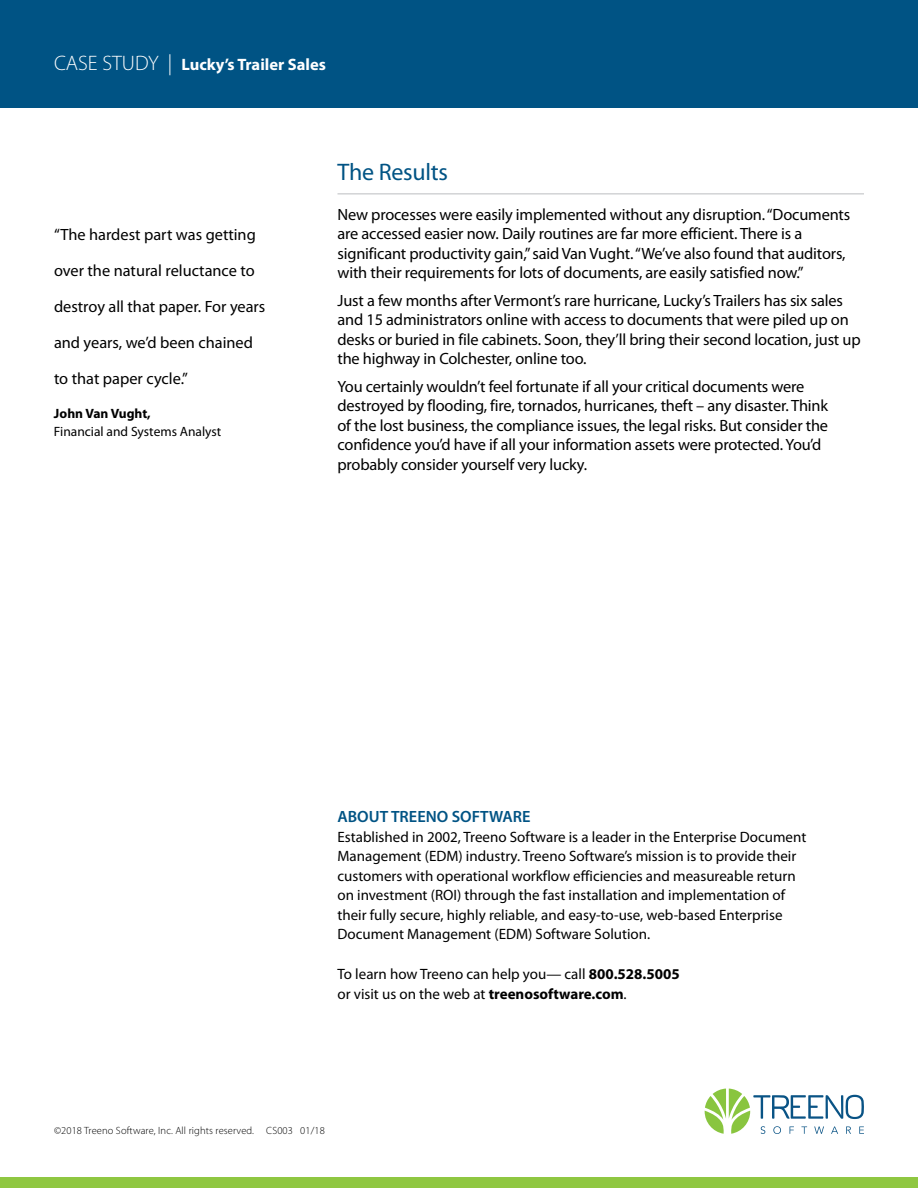
<style>
.page{position:relative;width:918px;height:1188px;background:#fff}
.page>*{position:absolute;margin:0;border:0;box-sizing:border-box;transform-origin:0 0}
.t1{font:24px "Myriad Pro";letter-spacing:-.01em;color:#005384}
.t2{font:700 16.5px "Myriad Pro";color:#fff}
.t3{font:16.35px/19.5px "Myriad Pro";letter-spacing:-.01em;color:#000}
.t4{font:600 16.35px "Myriad Pro";color:#005384}
.t5{font:15px/19.5px "Myriad Pro";color:#000}
.t6{font:13.5px "Myriad Pro";color:#000}
.t7{font:700 13.5px "Myriad Pro";color:#000}
.t8{font:300 10.5px "Myriad Pro";letter-spacing:.01em;color:#000}
.s1{font-weight:300;font-size:21px}
.s2{font-weight:700}
</style>
<div class="page">
<div style="left:0;top:1177px;width:918px;height:11px;background:#8fc741"></div>
<div style="left:0;top:0;width:918px;height:108px;background:#005384"></div>
<svg style="left:705px;top:1089px;width:159px;height:45px"></svg>
<hr style="left:338px;top:193px;width:526px;height:1px;background:#bbbdc0">
<p class="t2" style="left:54px;top:58px;width:273px"><span class="s1">CASE STUDY |</span> Lucky’s Trailer Sales</p>
<p class="t3" style="left:54px;top:226px;width:203px">“The hardest part was getting</p>
<p class="t3" style="left:54px;top:262px;width:202px">over the natural reluctance to</p>
<p class="t3" style="left:54px;top:298px;width:213px">destroy all that paper. For years</p>
<p class="t3" style="left:54px;top:334px;width:201px">and years, we’d been chained</p>
<p class="t3" style="left:54px;top:370px;width:136px">to that paper cycle.”</p>
<p class="t7" style="left:54px;top:409px;width:98px">John Van Vught,</p>
<p class="t6" style="left:54px;top:426px;width:169px">Financial and Systems Analyst</p>
<h1 class="t1" style="left:338px;top:162px;width:112px">The Results</h1>
<p class="t3" style="left:338px;top:206px;width:514px">New processes were easily implemented without any disruption. “Documents are accessed easier now. Daily routines are far more efficient. There is a significant productivity gain,” said Van Vught. “We’ve also found that auditors, with their requirements for lots of documents, are easily satisfied now.”</p>
<p class="t3" style="left:338px;top:292px;width:525px">Just a few months after Vermont’s rare hurricane, Lucky’s Trailers has six sales and 15 administrators online with access to documents that were piled up on desks or buried in file cabinets. Soon, they’ll bring their second location, just up the highway in Colchester, online too.</p>
<p class="t3" style="left:338px;top:378px;width:492px">You certainly wouldn’t feel fortunate if all your critical documents were destroyed by flooding, fire, tornados, hurricanes, theft – any disaster. Think of the lost business, the compliance issues, the legal risks. But consider the confidence you’d have if all your information assets were protected. You’d probably consider yourself very lucky.</p>
<p class="t4" style="left:338px;top:811px;width:195px">ABOUT TREENO SOFTWARE</p>
<p class="t5" style="left:338px;top:828px;width:470px">Established in 2002, Treeno Software is a leader in the Enterprise Document Management (EDM) industry. Treeno Software’s mission is to provide their customers with operational workflow efficiencies and measureable return on investment (ROI) through the fast installation and implementation of their fully secure, highly reliable, and easy-to-use, web-based Enterprise Document Management (EDM) Software Solution.</p>
<p class="t5" style="left:338px;top:965px;width:344px">To learn how Treeno can help you— call <span class="s2">800.528.5005 </span>or visit us on the web at <span class="s2">treenosoftware.com</span>.</p>
<p class="t8" style="left:54px;top:1126px;width:272px">©2018 Treeno Software, Inc. All rights reserved. CS003 01/18</p>
</div>
